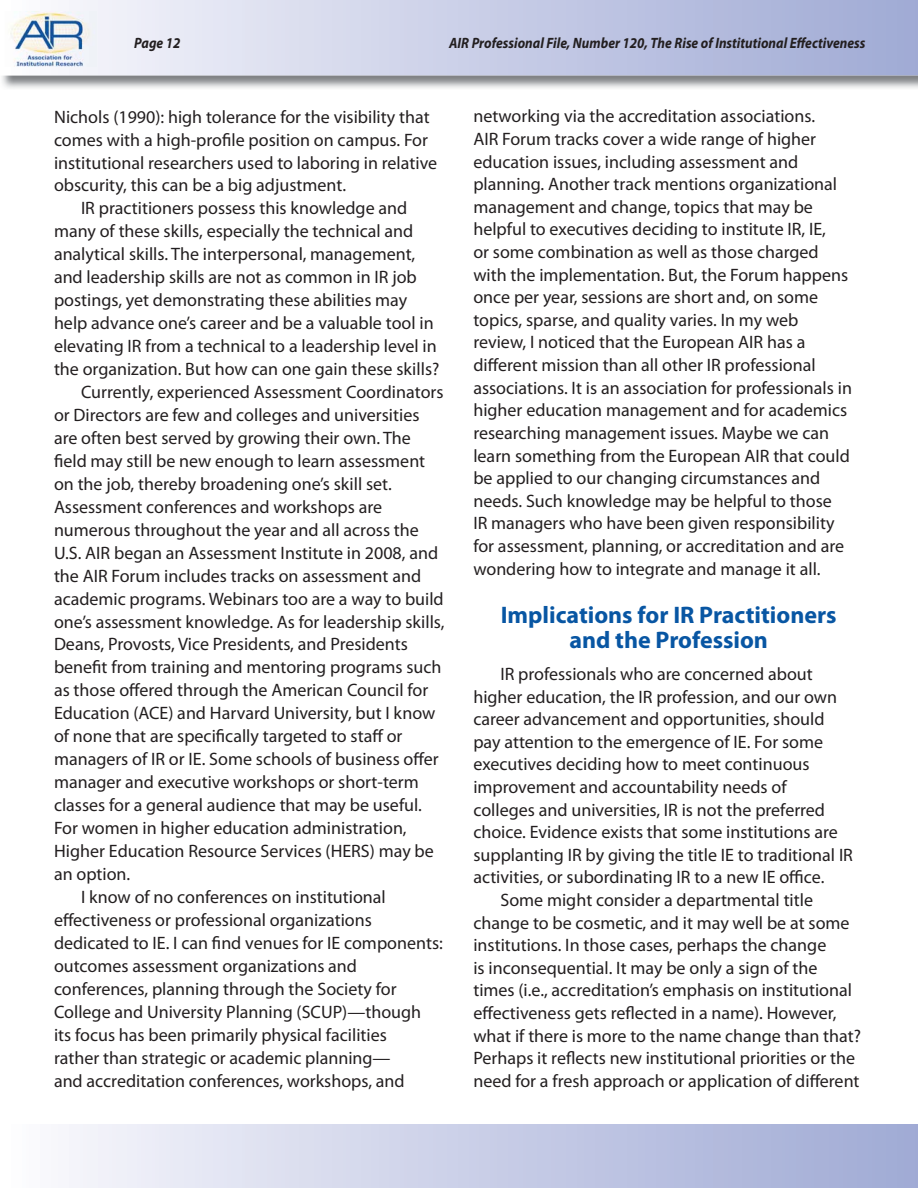
<style>
.page{position:relative;width:918px;height:1188px;background:#fff}
.page>*{position:absolute;margin:0;border:0;box-sizing:border-box;transform-origin:0 0}
.t1{font:700 24px/25.7px "Myriad Pro";color:#0856a3;text-align:center}
.t2{font:18px/22.6px "Myriad Pro";color:#231f20}
.t3{font:italic 700 15px "Myriad Pro";color:#231f20;scale:.9 1}
</style>
<div class="page">
<svg style="left:13px;top:0;width:905px;height:75px;background:#c8cee6"></svg>
<img style="left:5px;top:12px;width:91px;height:55px">
<div style="left:0;top:1125px;width:918px;height:63px;background:linear-gradient(to right,#fbfafd,#9ea9d4)"></div>
<p class="t3" style="left:134px;top:37px;width:53px">Page 12</p>
<p class="t3" style="left:449px;top:37px;width:464px">AIR Professional File, Number 120, The Rise of Institutional Effectiveness</p>
<p class="t2" style="left:54px;top:106px;width:377px">Nichols (1990): high tolerance for the visibility that</p>
<p class="t2" style="left:54px;top:129px;width:376px">comes with a high-profile position on campus. For</p>
<p class="t2" style="left:54px;top:152px;width:385px">institutional researchers used to laboring in relative</p>
<p class="t2" style="left:54px;top:175px;width:294px">obscurity, this can be a big adjustment.</p>
<p class="t2" style="left:81px;top:198px;width:328px">IR practitioners possess this knowledge and</p>
<p class="t2" style="left:54px;top:221px;width:361px">many of these skills, especially the technical and</p>
<p class="t2" style="left:54px;top:244px;width:363px">analytical skills. The interpersonal, management,</p>
<p class="t2" style="left:54px;top:267px;width:364px">and leadership skills are not as common in IR job</p>
<p class="t2" style="left:54px;top:290px;width:355px">postings, yet demonstrating these abilities may</p>
<p class="t2" style="left:54px;top:313px;width:381px">help advance one’s career and be a valuable tool in</p>
<p class="t2" style="left:54px;top:336px;width:384px">elevating IR from a technical to a leadership level in</p>
<p class="t2" style="left:54px;top:359px;width:387px">the organization. But how can one gain these skills?</p>
<p class="t2" style="left:81px;top:382px;width:364px">Currently, experienced Assessment Coordinators</p>
<p class="t2" style="left:54px;top:405px;width:367px">or Directors are few and colleges and universities</p>
<p class="t2" style="left:54px;top:428px;width:358px">are often best served by growing their own. The</p>
<p class="t2" style="left:54px;top:451px;width:373px">field may still be new enough to learn assessment</p>
<p class="t2" style="left:54px;top:474px;width:339px">on the job, thereby broadening one’s skill set.</p>
<p class="t2" style="left:54px;top:497px;width:330px">Assessment conferences and workshops are</p>
<p class="t2" style="left:54px;top:520px;width:366px">numerous throughout the year and all across the</p>
<p class="t2" style="left:54px;top:542px;width:386px">U.S. AIR began an Assessment Institute in 2008, and</p>
<p class="t2" style="left:54px;top:565px;width:369px">the AIR Forum includes tracks on assessment and</p>
<p class="t2" style="left:54px;top:588px;width:391px">academic programs. Webinars too are a way to build</p>
<p class="t2" style="left:54px;top:611px;width:392px">one’s assessment knowledge. As for leadership skills,</p>
<p class="t2" style="left:54px;top:634px;width:356px">Deans, Provosts, Vice Presidents, and Presidents</p>
<p class="t2" style="left:54px;top:657px;width:389px">benefit from training and mentoring programs such</p>
<p class="t2" style="left:54px;top:680px;width:376px">as those offered through the American Council for</p>
<p class="t2" style="left:54px;top:703px;width:383px">Education (ACE) and Harvard University, but I know</p>
<p class="t2" style="left:54px;top:726px;width:350px">of none that are specifically targeted to staff or</p>
<p class="t2" style="left:54px;top:749px;width:386px">managers of IR or IE. Some schools of business offer</p>
<p class="t2" style="left:54px;top:772px;width:366px">manager and executive workshops or short-term</p>
<p class="t2" style="left:54px;top:795px;width:369px">classes for a general audience that may be useful.</p>
<p class="t2" style="left:54px;top:818px;width:354px">For women in higher education administration,</p>
<p class="t2" style="left:54px;top:841px;width:381px">Higher Education Resource Services (HERS) may be</p>
<p class="t2" style="left:54px;top:864px;width:78px">an option.</p>
<p class="t2" style="left:81px;top:887px;width:306px">I know of no conferences on institutional</p>
<p class="t2" style="left:54px;top:910px;width:319px">effectiveness or professional organizations</p>
<p class="t2" style="left:54px;top:933px;width:390px">dedicated to IE. I can find venues for IE components:</p>
<p class="t2" style="left:54px;top:956px;width:305px">outcomes assessment organizations and</p>
<p class="t2" style="left:54px;top:979px;width:344px">conferences, planning through the Society for</p>
<p class="t2" style="left:54px;top:1001px;width:369px">College and University Planning (SCUP)—though</p>
<p class="t2" style="left:54px;top:1024px;width:334px">its focus has been primarily physical facilities</p>
<p class="t2" style="left:54px;top:1047px;width:338px">rather than strategic or academic planning—</p>
<p class="t2" style="left:54px;top:1070px;width:352px">and accreditation conferences, workshops, and</p>
<p class="t2" style="left:473px;top:106px;width:380px">networking via the accreditation associations.<br>AIR Forum tracks cover a wide range of higher education issues, including assessment and planning. Another track mentions organizational management and change, topics that may be helpful to executives deciding to institute IR, IE,<br>or some combination as well as those charged with the implementation. But, the Forum happens once per year, sessions are short and, on some topics, sparse, and quality varies. In my web review, I noticed that the European AIR has a different mission than all other IR professional associations. It is an association for professionals in higher education management and for academics researching management issues. Maybe we can learn something from the European AIR that could be applied to our changing circumstances and needs. Such knowledge may be helpful to those<br>IR managers who have been given responsibility for assessment, planning, or accreditation and are wondering how to integrate and manage it all.</p>
<h1 class="t1" style="left:501px;top:604px;width:338px">Implications for IR Practitioners and the Profession</h1>
<p class="t2" style="left:500px;top:664px;width:314px">IR professionals who are concerned about</p>
<p class="t2" style="left:473px;top:686px;width:365px">higher education, the IR profession, and our own</p>
<p class="t2" style="left:473px;top:709px;width:353px">career advancement and opportunities, should</p>
<p class="t2" style="left:473px;top:732px;width:351px">pay attention to the emergence of IE. For some</p>
<p class="t2" style="left:473px;top:754px;width:338px">executives deciding how to meet continuous</p>
<p class="t2" style="left:473px;top:777px;width:315px">improvement and accountability needs of</p>
<p class="t2" style="left:473px;top:799px;width:353px">colleges and universities, IR is not the preferred</p>
<p class="t2" style="left:473px;top:822px;width:366px">choice. Evidence exists that some institutions are</p>
<p class="t2" style="left:473px;top:845px;width:381px">supplanting IR by giving the title IE to traditional IR</p>
<p class="t2" style="left:473px;top:867px;width:353px">activities, or subordinating IR to a new IE office.</p>
<p class="t2" style="left:500px;top:890px;width:314px">Some might consider a departmental title</p>
<p class="t2" style="left:473px;top:912px;width:378px">change to be cosmetic, and it may well be at some</p>
<p class="t2" style="left:473px;top:935px;width:354px">institutions. In those cases, perhaps the change</p>
<p class="t2" style="left:473px;top:958px;width:345px">is inconsequential. It may be only a sign of the</p>
<p class="t2" style="left:473px;top:980px;width:380px">times (i.e., accreditation’s emphasis on institutional</p>
<p class="t2" style="left:473px;top:1003px;width:365px">effectiveness gets reflected in a name). However,</p>
<p class="t2" style="left:473px;top:1025px;width:389px">what if there is more to the name change than that?</p>
<p class="t2" style="left:473px;top:1048px;width:383px">Perhaps it reflects new institutional priorities or the</p>
<p class="t2" style="left:473px;top:1071px;width:388px">need for a fresh approach or application of different</p>
</div>
